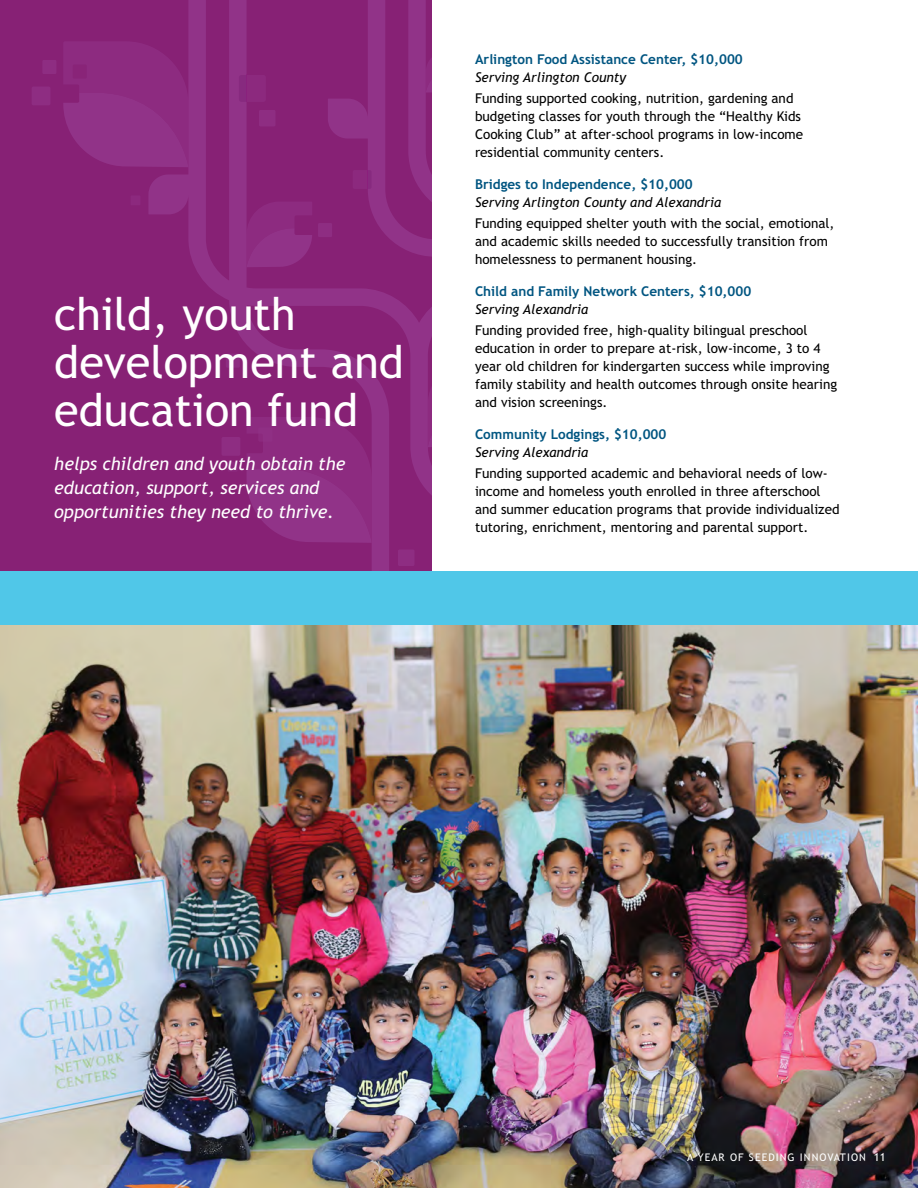
<style>
.page{position:relative;width:918px;height:1188px;background:#fff}
.page>*{position:absolute;margin:0;border:0;box-sizing:border-box;transform-origin:0 0}
.t1{font:45px/48px "Trebuchet";color:#fff}
.t2{font:italic 18px/24px "Trebuchet";color:#fff}
.t3{font:13.5px/18px "Trebuchet";color:#000}
.t4{font:700 13.5px "Trebuchet";color:#005581}
.t5{font:italic 13.5px "Trebuchet";color:#000}
.t6{font:10.5px "Trebuchet";letter-spacing:.1em;color:#fff}
.s1{font-size:11.25px}
</style>
<div class="page">
<div style="left:0;top:0;width:432px;height:586px;background:#872175"></div>
<svg style="left:63px;top:42px;width:85px;height:125px"></svg>
<svg style="left:148px;top:0;width:284px;height:571px"></svg>
<div style="left:73px;top:65px;width:14px;height:14px;background:#892478"></div>
<div style="left:222px;top:437px;width:18px;height:19px;background:#8e2d82;border-radius:2px"></div>
<div style="left:226px;top:354px;width:14px;height:14px;background:#8e2d82"></div>
<div style="left:398px;top:549px;width:16px;height:17px;background:#8e2d82;border-radius:2px"></div>
<div style="left:318px;top:223px;width:14px;height:14px;background:#8e2d82"></div>
<div style="left:32px;top:87px;width:18px;height:18px;background:#8e2d82;border-radius:2px"></div>
<div style="left:42px;top:60px;width:14px;height:14px;background:#8e2d82"></div>
<div style="left:259px;top:110px;width:16px;height:16px;background:#8e2d82;border-radius:2px"></div>
<div style="left:228px;top:462px;width:10px;height:10px;background:#8c297e"></div>
<div style="left:258px;top:428px;width:14px;height:14px;background:#8f2f84"></div>
<div style="left:131px;top:195px;width:9px;height:10px;background:#8c297e"></div>
<svg style="left:353px;top:170px;width:19px;height:19px"></svg>
<svg style="left:239px;top:75px;width:27px;height:27px"></svg>
<img style="left:0;top:625px;width:918px;height:563px">
<div style="left:0;top:571px;width:918px;height:54px;background:#50c7e8"></div>
<h1 class="t1" style="left:54px;top:289px;width:351px">child, youth development and education fund</h1>
<h2 class="t2" style="left:54px;top:452px;width:293px">helps children and youth obtain the education, support, services and opportunities they need to thrive.</h2>
<p class="t4" style="left:475px;top:51px;width:269px">Arlington Food Assistance Center, $10,000</p>
<p class="t5" style="left:475px;top:69px;width:153px">Serving Arlington County</p>
<p class="t3" style="left:475px;top:90px;width:330px">Funding supported cooking, nutrition, gardening and budgeting classes for youth through the “Healthy Kids Cooking Club” at after-school programs in low-income residential community centers.</p>
<p class="t4" style="left:475px;top:176px;width:219px">Bridges to Independence, $10,000</p>
<p class="t5" style="left:475px;top:194px;width:248px">Serving Arlington County and Alexandria</p>
<p class="t3" style="left:475px;top:215px;width:361px">Funding equipped shelter youth with the social, emotional, and academic skills needed to successfully transition from homelessness to permanent housing.</p>
<p class="t4" style="left:475px;top:283px;width:278px">Child and Family Network Centers, $10,000</p>
<p class="t5" style="left:475px;top:301px;width:115px">Serving Alexandria</p>
<p class="t3" style="left:475px;top:322px;width:364px">Funding provided free, high-quality bilingual preschool education in order to prepare at-risk, low-income, 3 to 4 year old children for kindergarten success while improving family stability and health outcomes through onsite hearing and vision screenings.</p>
<p class="t4" style="left:475px;top:426px;width:193px">Community Lodgings, $10,000</p>
<p class="t5" style="left:475px;top:444px;width:115px">Serving Alexandria</p>
<p class="t3" style="left:475px;top:465px;width:366px">Funding supported academic and behavioral needs of low&shy;income and homeless youth enrolled in three afterschool and summer education programs that provide individualized tutoring, enrichment, mentoring and parental support.</p>
<p class="t6" style="left:687px;top:1151px;width:200px">A YEAR OF SEEDING INNOVATION <span class="s1">11</span></p>
</div>
